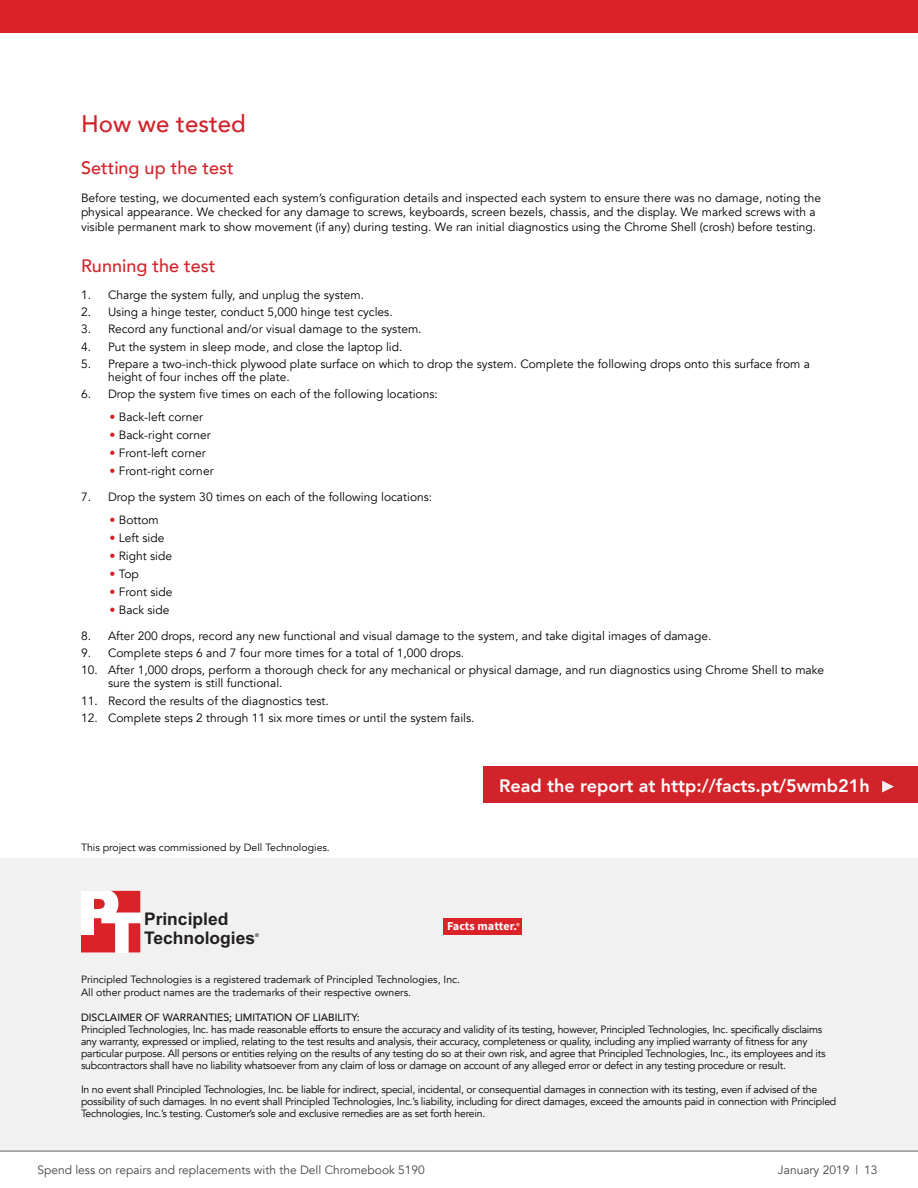
<style>
.page{position:relative;width:918px;height:1188px;background:#fff}
.page>*{position:absolute;margin:0;border:0;box-sizing:border-box;transform-origin:0 0}
.t1{font:500 24px "Avenir";color:#d2232a}
.t2{font:800 18px "Avenir";color:#fff}
.t3{font:500 18px "Avenir";color:#d2232a}
.t4{font:700 17.4px/18.6px "Arial";color:#231f20}
.t5{font:700 12.15px "Source Sans Pro";color:#fff}
.t6{font:12px/14.4px "Avenir";color:#000}
.t7{font:12px "Avenir";color:#464547}
.t8{font:10.5px/12px "Avenir";letter-spacing:-.02em;color:#000}
.t9{font:10.5px/12.6px "Avenir";color:#000}
.t10{font:10.5px "Avenir";color:#000}
.t11{font:700 5.25px "Arial";color:#231f20}
.s1{color:#d2232a}
.s2{font-weight:600;font-size:8.55px}
</style>
<div class="page">
<div style="left:0;top:858px;width:918px;height:293px;background:#f1f1f2"></div>
<svg style="left:81px;top:891px;width:59px;height:62px"></svg>
<div style="left:444px;top:918px;width:78px;height:17px;background:#da2229"></div>
<hr style="left:0;top:1151px;width:918px;height:1px;background:#616264">
<div style="left:483px;top:766px;width:435px;height:37px;background:#d2232a"></div>
<svg style="left:882px;top:781px;width:12px;height:12px"></svg>
<div style="left:0;top:0;width:918px;height:32px;background:#da2128"></div>
<h1 class="t1" style="left:81px;top:103px;width:166px">How we tested</h1>
<h2 class="t3" style="left:81px;top:152px;width:154px">Setting up the test</h2>
<p class="t6" style="left:81px;top:191px;width:742px">Before testing, we documented each system’s configuration details and inspected each system to ensure there was no damage, noting the physical appearance. We checked for any damage to screws, keyboards, screen bezels, chassis, and the display. We marked screws with a visible permanent mark to show movement (if any) during testing. We ran initial diagnostics using the Chrome Shell (crosh) before testing.</p>
<h2 class="t3" style="left:81px;top:251px;width:136px">Running the test</h2>
<p class="t6" style="left:81px;top:288px;width:285px">1. Charge the system fully, and unplug the system.</p>
<p class="t6" style="left:81px;top:305px;width:313px">2. Using a hinge tester, conduct 5,000 hinge test cycles.</p>
<p class="t6" style="left:81px;top:322px;width:342px">3. Record any functional and/or visual damage to the system.</p>
<p class="t6" style="left:81px;top:340px;width:323px">4. Put the system in sleep mode, and close the laptop lid.</p>
<p class="t6" style="left:108px;top:358px;width:703px;line-height:12.8px;text-indent:-27px">5. Prepare a two-inch-thick plywood plate surface on which to drop the system. Complete the following drops onto this surface from a height of four inches off the plate.</p>
<p class="t6" style="left:81px;top:387px;width:358px">6. Drop the system five times on each of the following locations:</p>
<p class="t6" style="left:110px;top:410px;width:95px"><span class="s1">•</span> Back-left corner</p>
<p class="t6" style="left:110px;top:428px;width:103px"><span class="s1">•</span> Back-right corner</p>
<p class="t6" style="left:110px;top:446px;width:98px"><span class="s1">•</span> Front-left corner</p>
<p class="t6" style="left:110px;top:464px;width:106px"><span class="s1">•</span> Front-right corner</p>
<p class="t6" style="left:81px;top:490px;width:353px">7. Drop the system 30 times on each of the following locations:</p>
<p class="t6" style="left:110px;top:512px;width:51px"><span class="s1">•</span> Bottom</p>
<p class="t6" style="left:110px;top:530px;width:56px"><span class="s1">•</span> Left side</p>
<p class="t6" style="left:110px;top:548px;width:64px"><span class="s1">•</span> Right side</p>
<p class="t6" style="left:110px;top:566px;width:31px"><span class="s1">•</span> Top</p>
<p class="t6" style="left:110px;top:584px;width:64px"><span class="s1">•</span> Front side</p>
<p class="t6" style="left:110px;top:602px;width:62px"><span class="s1">•</span> Back side</p>
<p class="t6" style="left:81px;top:629px;width:632px">8. After 200 drops, record any new functional and visual damage to the system, and take digital images of damage.</p>
<p class="t6" style="left:81px;top:646px;width:385px">9. Complete steps 6 and 7 four more times for a total of 1,000 drops.</p>
<p class="t6" style="left:108px;top:664px;width:718px;line-height:12.8px;text-indent:-27px">10. After 1,000 drops, perform a thorough check for any mechanical or physical damage, and run diagnostics using Chrome Shell to make sure the system is still functional.</p>
<p class="t6" style="left:81px;top:693px;width:249px">11. Record the results of the diagnostics test.</p>
<p class="t6" style="left:81px;top:711px;width:395px">12. Complete steps 2 through 11 six more times or until the system fails.</p>
<p class="t9" style="left:81px;top:841px;width:250px">This project was commissioned by Dell Technologies.</p>
<h3 class="t4" style="left:144px;top:911px;width:113px">Principled<br>Technologies</h3>
<p class="t11" style="left:255px;top:932px;width:5px">®</p>
<h2 class="t2" style="left:499px;top:772px;width:372px">Read the report at http://facts.pt/5wmb21h</h2>
<p class="t5" style="left:447px;top:918px;width:74px">Facts matter.<span class="s2">®</span></p>
<p class="t9" style="left:81px;top:974px;width:381px">Principled Technologies is a registered trademark of Principled Technologies, Inc.<br>All other product names are the trademarks of their respective owners.</p>
<p class="t10" style="left:81px;top:1009px;width:280px">DISCLAIMER OF WARRANTIES; LIMITATION OF LIABILITY:</p>
<p class="t8" style="left:81px;top:1024px;width:746px">Principled Technologies, Inc. has made reasonable efforts to ensure the accuracy and validity of its testing, however, Principled Technologies, Inc. specifically disclaims any warranty, expressed or implied, relating to the test results and analysis, their accuracy, completeness or quality, including any implied warranty of fitness for any particular purpose. All persons or entities relying on the results of any testing do so at their own risk, and agree that Principled Technologies, Inc., its employees and its subcontractors shall have no liability whatsoever from any claim of loss or damage on account of any alleged error or defect in any testing procedure or result.</p>
<p class="t8" style="left:81px;top:1084px;width:757px">In no event shall Principled Technologies, Inc. be liable for indirect, special, incidental, or consequential damages in connection with its testing, even if advised of the possibility of such damages. In no event shall Principled Technologies, Inc.’s liability, including for direct damages, exceed the amounts paid in connection with Principled<br>Technologies, Inc.’s testing. Customer’s sole and exclusive remedies are as set forth herein.</p>
<p class="t7" style="left:37px;top:1163px;width:389px">Spend less on repairs and replacements with the Dell Chromebook 5190</p>
<p class="t7" style="left:778px;top:1163px;width:101px">January 2019 | 13</p>
</div>
